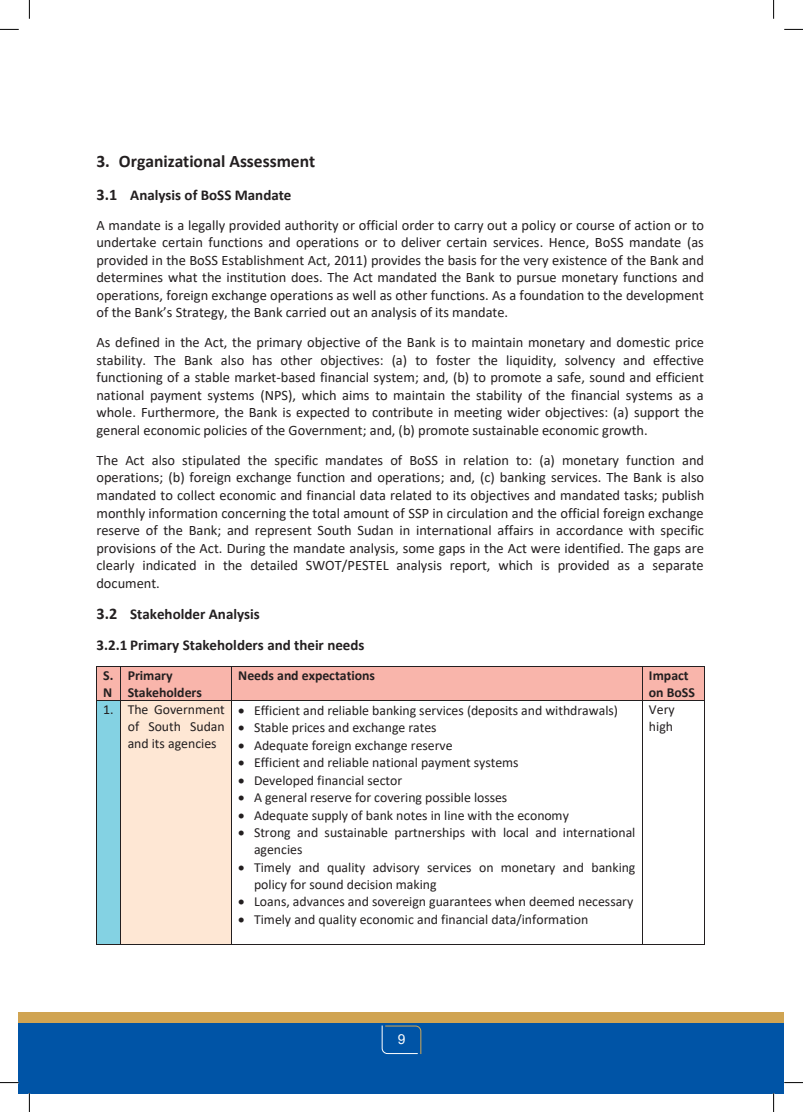
<style>
.page{position:relative;width:803px;height:1112px;background:#fff}
.page>*{position:absolute;margin:0;border:0;box-sizing:border-box;transform-origin:0 0}
.t1{font:700 17.5px "Calibri";color:#231f20}
.t2{font:700 15px/30.5px "Calibri";color:#231f20}
.t3{font:14.38px/17.5px "Calibri";color:#231f20;text-align:justify}
.t4{font:13.75px/16.8px "Calibri";color:#231f20}
.t5{font:700 13.75px/16.8px "Calibri";letter-spacing:-.005em;color:#231f20}
.t6{font:13.75px "Arial";color:#fff}
.s1{font-size:16.25px}
</style>
<div class="page">
<div style="left:97px;top:666px;width:6px;height:34px;background:#f9b5ab"></div>
<div style="left:114px;top:666px;width:7px;height:34px;background:#f9b5ab"></div>
<div style="left:103px;top:666px;width:11px;height:17px;background:#f9b5ab"></div>
<div style="left:103px;top:683px;width:11px;height:17px;background:#f9b5ab"></div>
<div style="left:121px;top:666px;width:7px;height:34px;background:#f9b5ab"></div>
<div style="left:225px;top:666px;width:6px;height:34px;background:#f9b5ab"></div>
<div style="left:128px;top:666px;width:97px;height:17px;background:#f9b5ab"></div>
<div style="left:128px;top:683px;width:97px;height:17px;background:#f9b5ab"></div>
<div style="left:232px;top:666px;width:6px;height:17px;background:#f9b5ab"></div>
<div style="left:635px;top:666px;width:7px;height:17px;background:#f9b5ab"></div>
<div style="left:232px;top:683px;width:410px;height:17px;background:#f9b5ab"></div>
<div style="left:238px;top:666px;width:397px;height:17px;background:#f9b5ab"></div>
<div style="left:643px;top:666px;width:6px;height:34px;background:#f9b5ab"></div>
<div style="left:697px;top:666px;width:7px;height:34px;background:#f9b5ab"></div>
<div style="left:649px;top:666px;width:48px;height:17px;background:#f9b5ab"></div>
<div style="left:649px;top:683px;width:48px;height:17px;background:#f9b5ab"></div>
<svg style="left:97px;top:666px;width:24px;height:1px"></svg>
<hr style="left:121px;top:666px;width:110px;height:1px;background:#231f20">
<hr style="left:232px;top:666px;width:410px;height:1px;background:#231f20">
<hr style="left:643px;top:666px;width:61px;height:1px;background:#231f20">
<hr style="left:96px;top:666px;width:1px;height:34px;background:#231f20">
<hr style="left:121px;top:666px;width:1px;height:34px;background:#231f20">
<hr style="left:231px;top:666px;width:1px;height:34px;background:#231f20">
<hr style="left:642px;top:666px;width:1px;height:34px;background:#231f20">
<hr style="left:704px;top:666px;width:1px;height:34px;background:#231f20">
<div style="left:97px;top:701px;width:6px;height:16px;background:#84d2e3"></div>
<div style="left:114px;top:701px;width:7px;height:16px;background:#84d2e3"></div>
<div style="left:97px;top:717px;width:24px;height:227px;background:#84d2e3"></div>
<div style="left:103px;top:701px;width:11px;height:16px;background:#84d2e3"></div>
<div style="left:121px;top:701px;width:7px;height:50px;background:#fee7d4"></div>
<div style="left:225px;top:701px;width:6px;height:50px;background:#fee7d4"></div>
<div style="left:121px;top:751px;width:110px;height:193px;background:#fee7d4"></div>
<div style="left:128px;top:701px;width:97px;height:16px;background:#fee7d4"></div>
<div style="left:128px;top:717px;width:97px;height:17px;background:#fee7d4"></div>
<div style="left:128px;top:734px;width:97px;height:17px;background:#fee7d4"></div>
<svg style="left:96px;top:700px;width:25px;height:1px"></svg>
<hr style="left:121px;top:700px;width:110px;height:1px;background:#231f20">
<hr style="left:232px;top:700px;width:410px;height:1px;background:#231f20">
<hr style="left:643px;top:700px;width:61px;height:1px;background:#231f20">
<hr style="left:96px;top:701px;width:1px;height:243px;background:#231f20">
<hr style="left:121px;top:701px;width:1px;height:243px;background:#231f20">
<svg style="left:96px;top:944px;width:25px;height:1px"></svg>
<hr style="left:121px;top:944px;width:110px;height:1px;background:#231f20">
<hr style="left:231px;top:701px;width:1px;height:243px;background:#231f20">
<hr style="left:232px;top:944px;width:410px;height:1px;background:#231f20">
<hr style="left:642px;top:701px;width:1px;height:243px;background:#231f20">
<hr style="left:643px;top:944px;width:61px;height:1px;background:#231f20">
<hr style="left:704px;top:701px;width:1px;height:243px;background:#231f20">
<div style="left:29px;top:1021px;width:755px;height:71px;background:#0054a6"></div>
<div style="left:29px;top:1011px;width:755px;height:10px;background:#d0a452"></div>
<div style="left:19px;top:1021px;width:10px;height:71px;background:#0054a6"></div>
<div style="left:19px;top:1011px;width:10px;height:10px;background:#d0a452"></div>
<svg style="left:381px;top:1025px;width:41px;height:29px"></svg>
<svg style="left:0;top:29px;width:19px;height:1px"></svg>
<svg style="left:784px;top:29px;width:19px;height:1px"></svg>
<svg style="left:0;top:1081px;width:19px;height:2px"></svg>
<svg style="left:784px;top:1082px;width:19px;height:1px"></svg>
<svg style="left:29px;top:0;width:1px;height:19px"></svg>
<svg style="left:29px;top:1092px;width:1px;height:19px"></svg>
<svg style="left:773px;top:0;width:1px;height:19px"></svg>
<svg style="left:773px;top:1092px;width:1px;height:19px"></svg>
<p class="t1" style="left:96px;top:149px;width:220px">3. Organizational Assessment</p>
<p class="t2" style="left:96px;top:179px;width:197px"><span class="s1">3.1</span> Analysis of BoSS Mandate</p>
<p class="t3" style="left:96px;top:215px;width:609px">A mandate is a legally provided authority or official order to carry out a policy or course of action or to undertake certain functions and operations or to deliver certain services. Hence, BoSS mandate (as provided in the BoSS Establishment Act, 2011) provides the basis for the very existence of the Bank and determines what the institution does. The Act mandated the Bank to pursue monetary functions and operations, foreign exchange operations as well as other functions. As a foundation to the development of the Bank’s Strategy, the Bank carried out an analysis of its mandate.</p>
<p class="t3" style="left:96px;top:333px;width:609px">As defined in the Act, the primary objective of the Bank is to maintain monetary and domestic price stability. The Bank also has other objectives: (a) to foster the liquidity, solvency and effective functioning of a stable market-based financial system; and, (b) to promote a safe, sound and efficient national payment systems (NPS), which aims to maintain the stability of the financial systems as a whole. Furthermore, the Bank is expected to contribute in meeting wider objectives: (a) support the general economic policies of the Government; and, (b) promote sustainable economic growth.</p>
<p class="t3" style="left:96px;top:451px;width:609px">The Act also stipulated the specific mandates of BoSS in relation to: (a) monetary function and operations; (b) foreign exchange function and operations; and, (c) banking services. The Bank is also mandated to collect economic and financial data related to its objectives and mandated tasks; publish monthly information concerning the total amount of SSP in circulation and the official foreign exchange reserve of the Bank; and represent South Sudan in international affairs in accordance with specific provisions of the Act. During the mandate analysis, some gaps in the Act were identified. The gaps are clearly indicated in the detailed SWOT/PESTEL analysis report, which is provided as a separate document.</p>
<p class="t2" style="left:96px;top:599px;width:269px"><span class="s1">3.2</span> Stakeholder Analysis<br>3.2.1 Primary Stakeholders and their needs</p>
<p class="t5" style="left:103px;top:666px;width:12px">S.<br>N</p>
<p class="t5" style="left:128px;top:666px;width:76px">Primary<br>Stakeholders</p>
<p class="t5" style="left:238px;top:666px;width:138px">Needs and expectations</p>
<p class="t5" style="left:649px;top:666px;width:47px">Impact on BoSS</p>
<p class="t4" style="left:128px;top:700px;width:99px;text-align:justify;text-indent:-24px">1. The Government of South Sudan and its agencies</p>
<p class="t4" style="left:238px;top:701px;width:381px">• Efficient and reliable banking services (deposits and withdrawals)</p>
<p class="t4" style="left:649px;top:700px;width:27px">Very high</p>
<p class="t4" style="left:238px;top:718px;width:200px">• Stable prices and exchange rates</p>
<p class="t4" style="left:238px;top:736px;width:216px">• Adequate foreign exchange reserve</p>
<p class="t4" style="left:238px;top:753px;width:282px">• Efficient and reliable national payment systems</p>
<p class="t4" style="left:238px;top:771px;width:165px">• Developed financial sector</p>
<p class="t4" style="left:238px;top:789px;width:271px">• A general reserve for covering possible losses</p>
<p class="t4" style="left:238px;top:806px;width:332px">• Adequate supply of bank notes in line with the economy</p>
<p class="t4" style="left:254px;top:824px;width:383px;text-indent:-16px">• Strong and sustainable partnerships with local and international agencies</p>
<p class="t4" style="left:254px;top:858px;width:383px;text-indent:-16px">• Timely and quality advisory services on monetary and banking policy for sound decision making</p>
<p class="t4" style="left:238px;top:892px;width:397px">• Loans, advances and sovereign guarantees when deemed necessary</p>
<p class="t4" style="left:238px;top:910px;width:351px">• Timely and quality economic and financial data/information</p>
<p class="t6" style="left:398px;top:1029px;width:9px">9</p>
</div>
